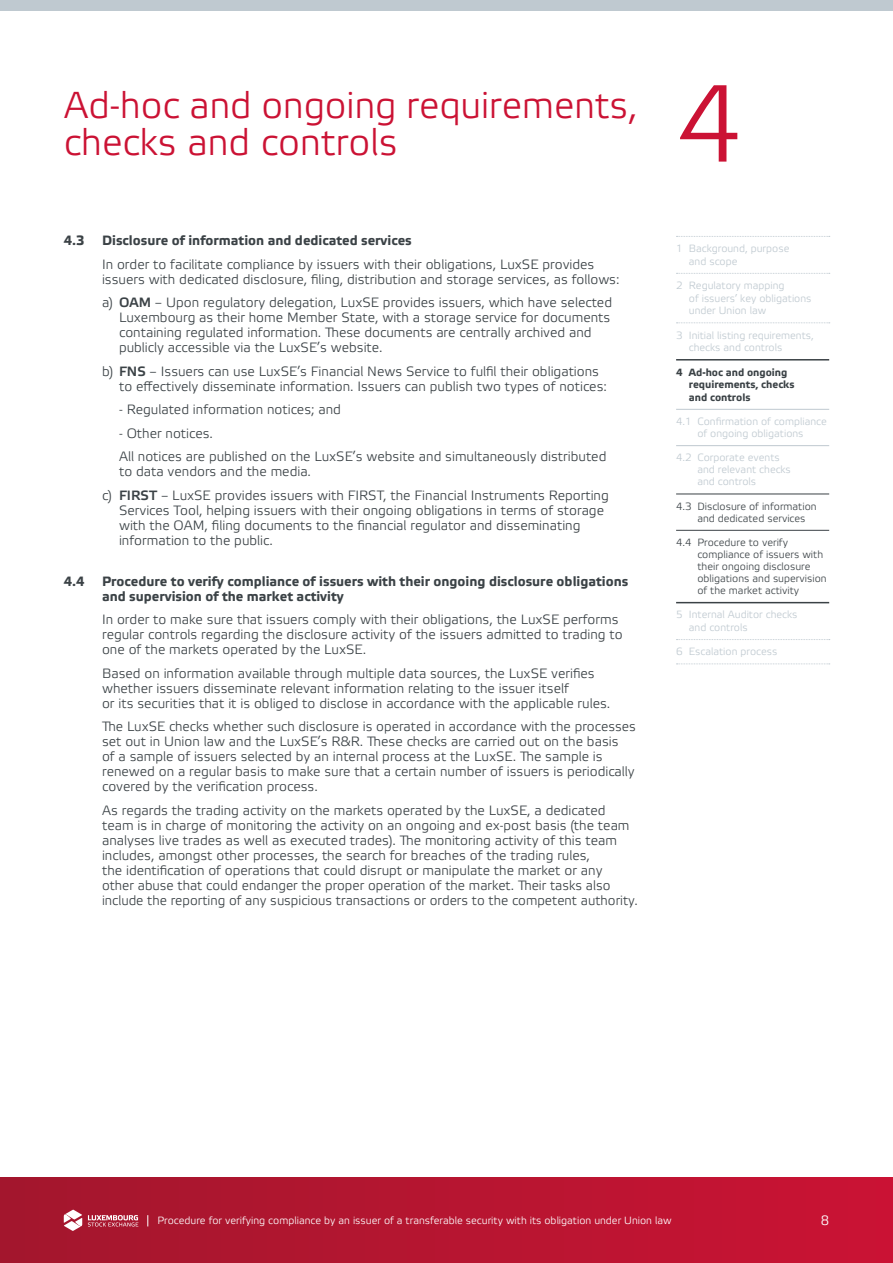
<style>
.page{position:relative;width:893px;height:1263px;background:#fff}
.page>*{position:absolute;margin:0;border:0;box-sizing:border-box;transform-origin:0 0}
.CHAPITRE_N{font:109.5px "Etelka Light Pro";color:#cb1234}
.CHAPITRE_Titre{font:37.5px/37.5px "Etelka Light Pro";color:#cb1234}
.TITRE___Texte_Couran{font:13.5px/15px "Etelka Light Pro";color:#3b4246}
.TITRE_N1{font:700 13.5px/15px "Etelka Text Pro";color:#3b4246}
.t1{font:13.5px "Etelka Light Pro";color:#fff}
.BODY___Texte_Courant{font:10.5px/12.6px "Etelka Light Pro";color:#bfc9d0}
.BODY___Texte_Courant-2{font:10.5px/12px "Etelka Light Pro";color:#3b4246}
.t2{font:10.5px "Etelka Light Pro";color:#fff}
.t3{font:700 10.5px/12.6px "Etelka Text Pro";color:#3b4246}
.s1{font-family:"Etelka Medium Pro"}
</style>
<div class="page">
<div style="left:0;top:0;width:893px;height:11px;background:#bfc9d0"></div>
<svg style="left:676px;top:639px;width:154px;height:1px"></svg>
<svg style="left:676px;top:663px;width:154px;height:1px"></svg>
<svg style="left:676px;top:236px;width:154px;height:1px"></svg>
<svg style="left:676px;top:273px;width:154px;height:1px"></svg>
<svg style="left:676px;top:322px;width:154px;height:1px"></svg>
<hr style="left:676px;top:359px;width:153px;height:1px;background:#3b4246">
<hr style="left:676px;top:602px;width:153px;height:1px;background:#3b4246">
<hr style="left:676px;top:494px;width:153px;height:1px;background:#3b4246">
<hr style="left:676px;top:530px;width:153px;height:1px;background:#3b4246">
<hr style="left:676px;top:409px;width:153px;height:1px;background:#bfc9d0">
<hr style="left:676px;top:445px;width:153px;height:1px;background:#bfc9d0">
<div style="left:0;top:1178px;width:893px;height:85px;background:linear-gradient(to right,#a3172d,#ca1334)"></div>
<svg style="left:88px;top:1215px;width:50px;height:11px"></svg>
<svg style="left:64px;top:1210px;width:18px;height:21px"></svg>
<p class="CHAPITRE_Titre" style="left:64px;top:88px;width:575px">Ad-hoc and ongoing requirements, checks and controls</p>
<p class="TITRE_N1" style="left:64px;top:234px;width:22px">4.3</p>
<p class="TITRE_N1" style="left:102px;top:234px;width:311px">Disclosure of information and dedicated services</p>
<p class="TITRE___Texte_Couran" style="left:102px;top:258px;width:519px">In order to facilitate compliance by issuers with their obligations, LuxSE provides issuers with dedicated disclosure, filing, distribution and storage services, as follows:</p>
<p class="TITRE___Texte_Couran" style="left:119px;top:296px;width:494px;text-indent:-17px">a) <span class="s1">OAM</span> – Upon regulatory delegation, LuxSE provides issuers, which have selected Luxembourg as their home Member State, with a storage service for documents containing regulated information. These documents are centrally archived and publicly accessible via the LuxSE’s website.</p>
<p class="TITRE___Texte_Couran" style="left:119px;top:365px;width:489px;text-indent:-17px">b) <span class="s1">FNS</span> – Issuers can use LuxSE’s Financial News Service to fulfil their obligations to effectively disseminate information. Issuers can publish two types of notices:</p>
<p class="TITRE___Texte_Couran" style="left:119px;top:403px;width:223px">- Regulated information notices; and</p>
<p class="TITRE___Texte_Couran" style="left:119px;top:427px;width:96px">- Other notices.</p>
<p class="TITRE___Texte_Couran" style="left:119px;top:450px;width:489px">All notices are published on the LuxSE’s website and simultaneously distributed to data vendors and the media.</p>
<p class="TITRE___Texte_Couran" style="left:119px;top:489px;width:491px;text-indent:-17px">c) <span class="s1">FIRST</span> – LuxSE provides issuers with FIRST, the Financial Instruments Reporting Services Tool, helping issuers with their ongoing obligations in terms of storage with the OAM, filing documents to the financial regulator and disseminating information to the public.</p>
<p class="TITRE_N1" style="left:64px;top:574px;width:22px">4.4</p>
<p class="TITRE_N1" style="left:102px;top:574px;width:528px">Procedure to verify compliance of issuers with their ongoing disclosure obligations and supervision of the market activity</p>
<p class="TITRE___Texte_Couran" style="left:102px;top:613px;width:522px">In order to make sure that issuers comply with their obligations, the LuxSE performs regular controls regarding the disclosure activity of the issuers admitted to trading to one of the markets operated by the LuxSE.</p>
<p class="TITRE___Texte_Couran" style="left:102px;top:666px;width:510px">Based on information available through multiple data sources, the LuxSE verifies whether issuers disseminate relevant information relating to the issuer itself<br>or its securities that it is obliged to disclose in accordance with the applicable rules.</p>
<p class="TITRE___Texte_Couran" style="left:102px;top:720px;width:535px">The LuxSE checks whether such disclosure is operated in accordance with the processes set out in Union law and the LuxSE’s R&amp;R. These checks are carried out on the basis<br>of a sample of issuers selected by an internal process at the LuxSE. The sample is renewed on a regular basis to make sure that a certain number of issuers is periodically covered by the verification process.</p>
<p class="TITRE___Texte_Couran" style="left:102px;top:803px;width:537px">As regards the trading activity on the markets operated by the LuxSE, a dedicated team is in charge of monitoring the activity on an ongoing and ex-post basis (the team analyses live trades as well as executed trades). The monitoring activity of this team includes, amongst other processes, the search for breaches of the trading rules,<br>the identification of operations that could disrupt or manipulate the market or any other abuse that could endanger the proper operation of the market. Their tasks also include the reporting of any suspicious transactions or orders to the competent authority.</p>
<p class="CHAPITRE_N" style="left:676px;top:66px;width:69px">4</p>
<p class="BODY___Texte_Courant" style="left:689px;top:243px;width:102px;text-indent:-13px">1 Background, purpose and scope</p>
<p class="BODY___Texte_Courant" style="left:689px;top:280px;width:124px;text-indent:-13px">2 Regulatory mapping<br>of issuers’ key obligations under Union law</p>
<p class="BODY___Texte_Courant" style="left:689px;top:329px;width:126px;text-indent:-13px">3 Initial listing requirements, checks and controls</p>
<p class="t3" style="left:689px;top:366px;width:107px;text-indent:-13px">4 Ad-hoc and ongoing requirements, checks and controls</p>
<p class="BODY___Texte_Courant" style="left:676px;top:416px;width:152px;line-height:12px;text-align:center">4.1 Confirmation of compliance of ongoing obligations</p>
<p class="BODY___Texte_Courant" style="left:697px;top:452px;width:95px;line-height:12px;text-indent:-21px">4.2 Corporate events and relevant checks and controls</p>
<p class="BODY___Texte_Courant-2" style="left:697px;top:501px;width:121px;text-indent:-21px">4.3 Disclosure of information and dedicated services</p>
<p class="BODY___Texte_Courant-2" style="left:697px;top:537px;width:131px;text-indent:-21px">4.4 Procedure to verify compliance of issuers with their ongoing disclosure obligations and supervision of the market activity</p>
<p class="BODY___Texte_Courant" style="left:689px;top:609px;width:110px;text-indent:-13px">5 Internal Auditor checks and controls</p>
<p class="BODY___Texte_Courant" style="left:676px;top:646px;width:103px">6 Escalation process</p>
<p class="t2" style="left:157px;top:1215px;width:516px">Procedure for verifying compliance by an issuer of a transferable security with its obligation under Union law</p>
<p class="t1" style="left:821px;top:1213px;width:10px">8</p>
</div>
